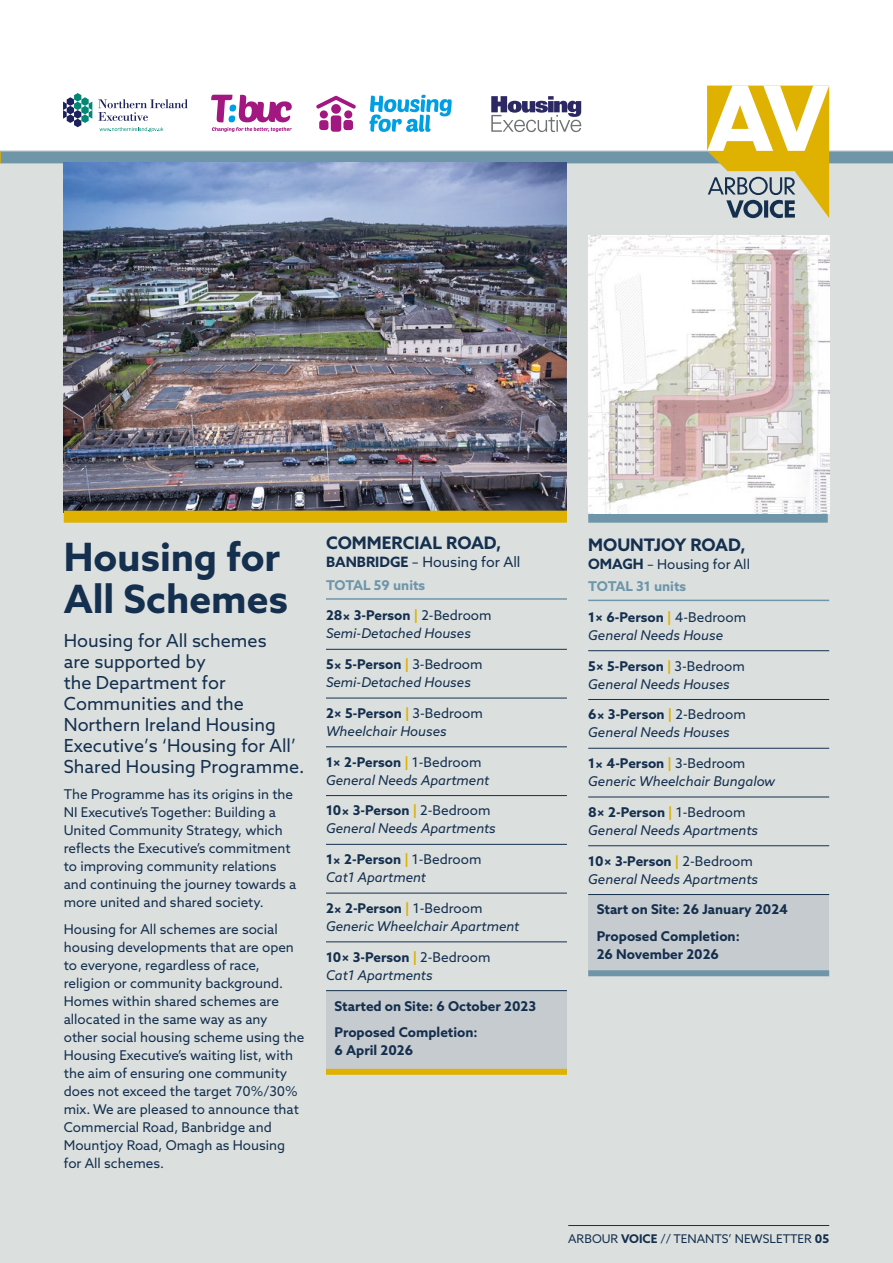
<style>
.page{position:relative;width:893px;height:1263px;background:#fff}
.page>*{position:absolute;margin:0;border:0;box-sizing:border-box;transform-origin:0 0}
.t1{font:700 39px/42px "Azo Sans";letter-spacing:-.005em;color:#152f4e}
.t2{font:18px/21px "Azo Sans";color:#152f4e}
.t3{font:700 17.25px "Azo Sans";color:#152f4e}
.t4{font:14.25px "Azo Sans";color:#152f4e}
.t5{font:13.5px/18px "Azo Sans";color:#152f4e}
.t6{font:italic 13.5px/18px "Azo Sans";color:#152f4e}
.t7{font:700 13.5px/26.5px "Azo Sans";color:#152f4e}
.t8{font:700 13.5px "Azo Sans";color:#6f95a9}
.t9{font:12px "Azo Sans";color:#152f4e}
.s1{font-weight:700}
.s2{font-weight:700;font-style:normal}
.s3{font-weight:700;font-style:normal;color:#dfb100}
.s4{font-style:normal}
.s5{font-weight:700;font-size:14.25px}
.s6{font-weight:700;color:#6f95a9}
</style>
<div class="page">
<div style="left:0;top:151px;width:893px;height:1112px;background:#dbe0df"></div>
<div style="left:0;top:151px;width:893px;height:12px;background:#6f95a9"></div>
<div style="left:326px;top:991px;width:241px;height:80px;background:#c5cbcf"></div>
<div style="left:588px;top:894px;width:241px;height:80px;background:#c5cbcf"></div>
<svg style="left:0;top:150px;width:13px;height:14px"></svg>
<svg style="left:707px;top:86px;width:122px;height:132px"></svg>
<hr style="left:568px;top:1225px;width:261px;height:1px;background:#152f4e">
<hr style="left:326px;top:598px;width:241px;height:2px;background:#6f95a9">
<hr style="left:326px;top:649px;width:241px;height:1px;background:#152f4e">
<hr style="left:326px;top:698px;width:241px;height:1px;background:#152f4e">
<hr style="left:326px;top:746px;width:241px;height:1px;background:#152f4e">
<hr style="left:326px;top:795px;width:241px;height:1px;background:#152f4e">
<hr style="left:326px;top:844px;width:241px;height:1px;background:#152f4e">
<hr style="left:326px;top:893px;width:241px;height:1px;background:#152f4e">
<hr style="left:326px;top:941px;width:241px;height:1px;background:#152f4e">
<hr style="left:326px;top:990px;width:241px;height:1px;background:#152f4e">
<hr style="left:588px;top:600px;width:241px;height:1px;background:#6f95a9">
<hr style="left:588px;top:650px;width:241px;height:1px;background:#152f4e">
<hr style="left:588px;top:699px;width:241px;height:1px;background:#152f4e">
<hr style="left:588px;top:748px;width:241px;height:1px;background:#152f4e">
<hr style="left:588px;top:797px;width:241px;height:1px;background:#152f4e">
<hr style="left:588px;top:845px;width:241px;height:1px;background:#152f4e">
<hr style="left:588px;top:894px;width:241px;height:1px;background:#152f4e">
<svg style="left:211px;top:95px;width:81px;height:37px"></svg>
<svg style="left:369px;top:95px;width:83px;height:37px"></svg>
<svg style="left:316px;top:96px;width:40px;height:13px"></svg>
<div style="left:320px;top:110px;width:8px;height:8px;background:#a31781;border-radius:50%"></div>
<div style="left:331px;top:104px;width:10px;height:10px;background:#a31781;border-radius:50%"></div>
<div style="left:344px;top:110px;width:8px;height:8px;background:#a31781;border-radius:50%"></div>
<div style="left:319px;top:120px;width:9px;height:10px;background:#a31781;border-radius:3px"></div>
<div style="left:331px;top:115px;width:10px;height:17px;background:#a31781;border-radius:3px"></div>
<div style="left:344px;top:120px;width:9px;height:10px;background:#a31781;border-radius:3px"></div>
<svg style="left:63px;top:93px;width:29px;height:34px"></svg>
<svg style="left:100px;top:127px;width:63px;height:5px"></svg>
<svg style="left:98px;top:99px;width:89px;height:22px"></svg>
<svg style="left:491px;top:96px;width:90px;height:36px"></svg>
<img style="left:64px;top:162px;width:503px;height:349px">
<div style="left:64px;top:511px;width:503px;height:12px;background:#dfb100"></div>
<div style="left:326px;top:1069px;width:241px;height:6px;background:#dfb100"></div>
<div style="left:588px;top:970px;width:241px;height:6px;background:#6f95a9"></div>
<div style="left:588px;top:511px;width:240px;height:12px;background:#6f95a9"></div>
<img style="left:588px;top:235px;width:241px;height:278px">
<h1 class="t1" style="left:64px;top:535px;width:226px">Housing for<br>All Schemes</h1>
<h2 class="t2" style="left:64px;top:629px;width:242px">Housing for All schemes<br>are supported by<br>the Department for<br>Communities and the<br>Northern Ireland Housing<br>Executive’s ‘Housing for All’<br>Shared Housing Programme.</h2>
<p class="t5" style="left:64px;top:785px;width:234px">The Programme has its origins in the NI Executive’s Together: Building a United Community Strategy, which reflects the Executive’s commitment to improving community relations and continuing the journey towards a more united and shared society.</p>
<p class="t5" style="left:64px;top:919px;width:242px">Housing for All schemes are social housing developments that are open to everyone, regardless of race, religion or community background.<br>Homes within shared schemes are allocated in the same way as any other social housing scheme using the<br>Housing Executive’s waiting list, with the aim of ensuring one community does not exceed the target 70%/30% mix. We are pleased to announce that<br>Commercial Road, Banbridge and<br>Mountjoy Road, Omagh as Housing for All schemes.</p>
<p class="t3" style="left:326px;top:532px;width:177px">COMMERCIAL ROAD,</p>
<p class="t4" style="left:326px;top:553px;width:196px"><span class="s1">BANBRIDGE</span> – Housing for All</p>
<p class="t8" style="left:326px;top:576px;width:101px">TOTAL 59 units</p>
<p class="t6" style="left:326px;top:606px;width:167px"><span class="s2">28× 3-Person</span> <span class="s3">|</span> <span class="s4">2-Bedroom<br></span>Semi-Detached Houses</p>
<p class="t6" style="left:326px;top:655px;width:158px"><span class="s2">5× 5-Person</span> <span class="s3">|</span> <span class="s4">3-Bedroom<br></span>Semi-Detached Houses</p>
<p class="t6" style="left:326px;top:704px;width:158px"><span class="s2">2× 5-Person</span> <span class="s3">|</span> <span class="s4">3-Bedroom<br></span>Wheelchair Houses</p>
<p class="t6" style="left:326px;top:753px;width:165px"><span class="s2">1× 2-Person</span> <span class="s3">|</span> <span class="s4">1-Bedroom<br></span>General Needs Apartment</p>
<p class="t6" style="left:326px;top:801px;width:171px"><span class="s2">10× 3-Person</span> <span class="s3">|</span> <span class="s4">2-Bedroom<br></span>General Needs Apartments</p>
<p class="t6" style="left:326px;top:850px;width:157px"><span class="s2">1× 2-Person</span> <span class="s3">|</span> <span class="s4">1-Bedroom<br></span>Cat1 Apartment</p>
<p class="t6" style="left:326px;top:899px;width:195px"><span class="s2">2× 2-Person</span> <span class="s3">|</span> <span class="s4">1-Bedroom<br></span>Generic Wheelchair Apartment</p>
<p class="t6" style="left:326px;top:948px;width:166px"><span class="s2">10× 3-Person</span> <span class="s3">|</span> <span class="s4">2-Bedroom<br></span>Cat1 Apartments</p>
<p class="t7" style="left:334px;top:992px;width:203px">Started on Site: 6 October 2023<br>Proposed Completion:</p>
<p class="t7" style="left:334px;top:1037px;width:80px">6 April 2026</p>
<p class="t3" style="left:588px;top:533px;width:159px">MOUNTJOY ROAD,</p>
<p class="t5" style="left:588px;top:553px;width:163px;line-height:22.2px"><span class="s5">OMAGH</span> – Housing for All<br><span class="s6">TOTAL 31 units</span></p>
<p class="t6" style="left:588px;top:608px;width:159px"><span class="s2">1× 6-Person</span> <span class="s3">|</span> <span class="s4">4-Bedroom<br></span>General Needs House</p>
<p class="t6" style="left:588px;top:657px;width:158px"><span class="s2">5× 5-Person</span> <span class="s3">|</span> <span class="s4">3-Bedroom<br></span>General Needs Houses</p>
<p class="t6" style="left:588px;top:705px;width:159px"><span class="s2">6× 3-Person</span> <span class="s3">|</span> <span class="s4">2-Bedroom<br></span>General Needs Houses</p>
<p class="t6" style="left:588px;top:754px;width:189px"><span class="s2">1× 4-Person</span> <span class="s3">|</span> <span class="s4">3-Bedroom<br></span>Generic Wheelchair Bungalow</p>
<p class="t6" style="left:588px;top:803px;width:171px"><span class="s2">8× 2-Person</span> <span class="s3">|</span> <span class="s4">1-Bedroom<br></span>General Needs Apartments</p>
<p class="t6" style="left:588px;top:852px;width:171px"><span class="s2">10× 3-Person</span> <span class="s3">|</span> <span class="s4">2-Bedroom<br></span>General Needs Apartments</p>
<p class="t7" style="left:597px;top:896px;width:193px">Start on Site: 26 January 2024<br>Proposed Completion:</p>
<p class="t7" style="left:597px;top:940px;width:124px">26 November 2026</p>
<p class="t9" style="left:568px;top:1230px;width:262px">ARBOUR <span class="s1">VOICE</span> // TENANTS’ NEWSLETTER <span class="s1">05</span></p>
</div>
